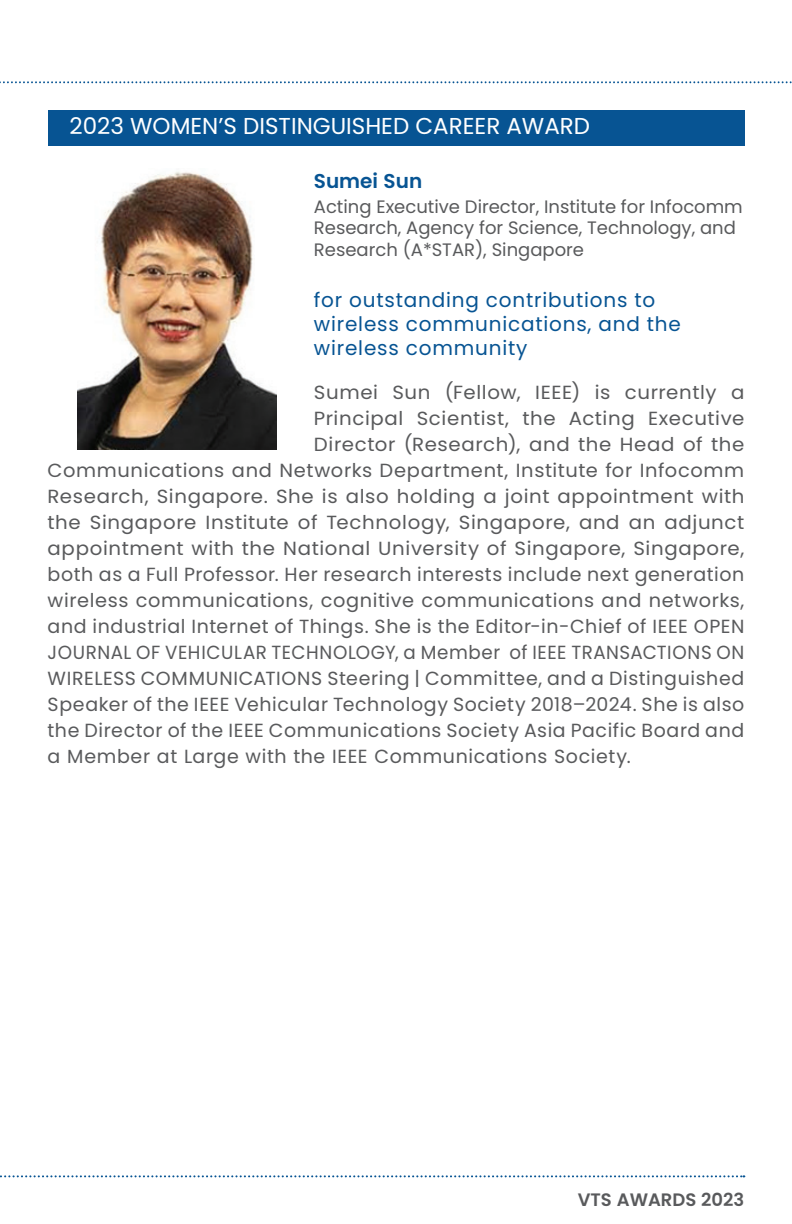
<style>
.page{position:relative;width:792px;height:1224px;background:#fff}
.page>*{position:absolute;margin:0;border:0;box-sizing:border-box;transform-origin:0 0}
.t1{font:23px "Poppins";color:#fff}
.t2{font:20px/24px "Poppins";letter-spacing:.04em;color:#075493}
.t3{font:600 20px "Poppins";color:#075493}
.t4{font:19px "Poppins";letter-spacing:.03em;color:#595a5c}
.t5{font:19px "Poppins";letter-spacing:.03em;color:#595a5c;scale:1.04 1}
.t6{font:19px "Poppins";letter-spacing:.03em;color:#595a5c;scale:.96 1}
.t7{font:18px/21.6px "Poppins";color:#595a5c}
.t8{font:600 18px "Poppins";color:#595a5c}
</style>
<div class="page">
<svg style="left:0;top:1175px;width:744px;height:2px"></svg>
<svg style="left:0;top:81px;width:792px;height:2px"></svg>
<div style="left:48px;top:110px;width:696px;height:35px;background:#075493"></div>
<img style="left:77px;top:171px;width:199px;height:279px">
<p class="t1" style="left:70px;top:113px;width:522px">2023 WOMEN’S DISTINGUISHED CAREER AWARD</p>
<p class="t3" style="left:314px;top:170px;width:110px">Sumei Sun</p>
<p class="t7" style="left:314px;top:196px;width:430px">Acting Executive Director, Institute for Infocomm<br>Research, Agency for Science, Technology, and<br>Research (A*STAR), Singapore</p>
<p class="t2" style="left:314px;top:288px;width:369px">for outstanding contributions to wireless communications, and the wireless community</p>
<p class="t5" style="left:314px;top:381px;width:415px">Sumei Sun (Fellow, IEEE) is currently a</p>
<p class="t5" style="left:314px;top:407px;width:415px">Principal Scientist, the Acting Executive</p>
<p class="t5" style="left:314px;top:433px;width:415px">Director (Research), and the Head of the</p>
<p class="t4" style="left:48px;top:459px;width:698px">Communications and Networks Department, Institute for Infocomm</p>
<p class="t5" style="left:48px;top:485px;width:672px">Research, Singapore. She is also holding a joint appointment with</p>
<p class="t5" style="left:48px;top:511px;width:671px">the Singapore Institute of Technology, Singapore, and an adjunct</p>
<p class="t5" style="left:48px;top:537px;width:672px">appointment with the National University of Singapore, Singapore,</p>
<p class="t4" style="left:48px;top:563px;width:698px">both as a Full Professor. Her research interests include next generation</p>
<p class="t4" style="left:48px;top:589px;width:698px">wireless communications, cognitive communications and networks,</p>
<p class="t4" style="left:48px;top:615px;width:698px">and industrial Internet of Things. She is the Editor-in-Chief of IEEE OPEN</p>
<p class="t6" style="left:48px;top:641px;width:727px">JOURNAL OF VEHICULAR TECHNOLOGY, a Member of IEEE TRANSACTIONS ON</p>
<p class="t4" style="left:48px;top:667px;width:698px">WIRELESS COMMUNICATIONS Steering | Committee, and a Distinguished</p>
<p class="t4" style="left:48px;top:693px;width:698px">Speaker of the IEEE Vehicular Technology Society 2018–2024. She is also</p>
<p class="t4" style="left:48px;top:719px;width:698px">the Director of the IEEE Communications Society Asia Pacific Board and</p>
<p class="t4" style="left:48px;top:745px;width:585px">a Member at Large with the IEEE Communications Society.</p>
<p class="t8" style="left:578px;top:1189px;width:168px">VTS AWARDS 2023</p>
</div>
